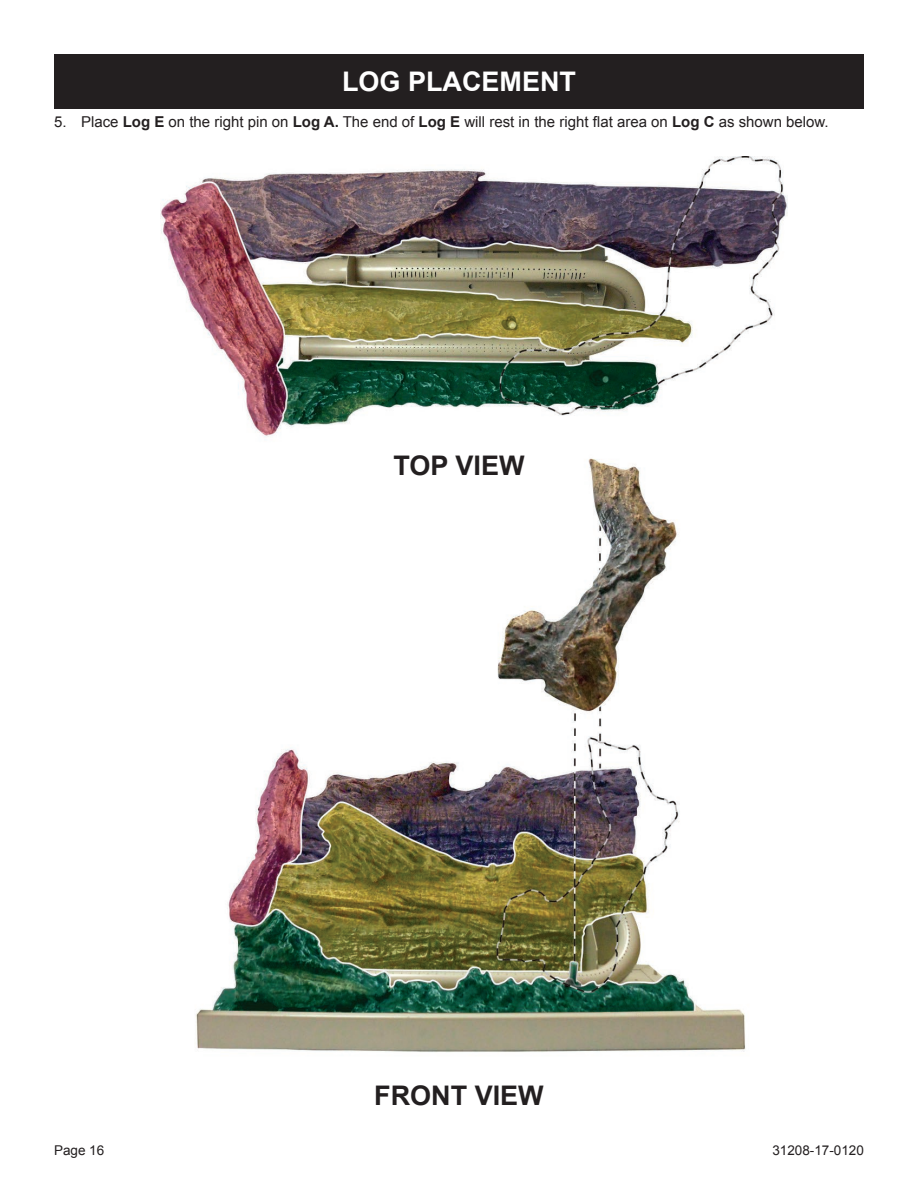
<style>
.page{position:relative;width:918px;height:1188px;background:#fff}
.page>*{position:absolute;margin:0;border:0;box-sizing:border-box;transform-origin:0 0}
.t1{font:700 27px "Arial";color:#231f20}
.t2{font:700 27px "Arial";color:#fff}
.t3{font:15px "Arial";color:#231f20}
.t4{font:13.5px "Arial";color:#231f20}
.s1{font-weight:700}
</style>
<div class="page">
<div style="left:54px;top:54px;width:810px;height:54px;background:#231f20"></div>
<img style="left:161px;top:157px;width:626px;height:895px">
<div style="left:360px;top:433px;width:198px;height:65px;background:#fff"></div>
<h1 class="t2" style="left:342px;top:63px;width:236px">LOG PLACEMENT</h1>
<p class="t3" style="left:54px;top:112px;width:776px">5. Place <span class="s1">Log E</span> on the right pin on <span class="s1">Log A.</span> The end of <span class="s1">Log E</span> will rest in the right flat area on <span class="s1">Log C</span> as shown below.</p>
<h1 class="t1" style="left:393px;top:448px;width:133px">TOP VIEW</h1>
<h1 class="t1" style="left:374px;top:1078px;width:171px">FRONT VIEW</h1>
<p class="t4" style="left:54px;top:1142px;width:52px">Page 16</p>
<p class="t4" style="left:772px;top:1142px;width:93px">31208-17-0120</p>
</div>
